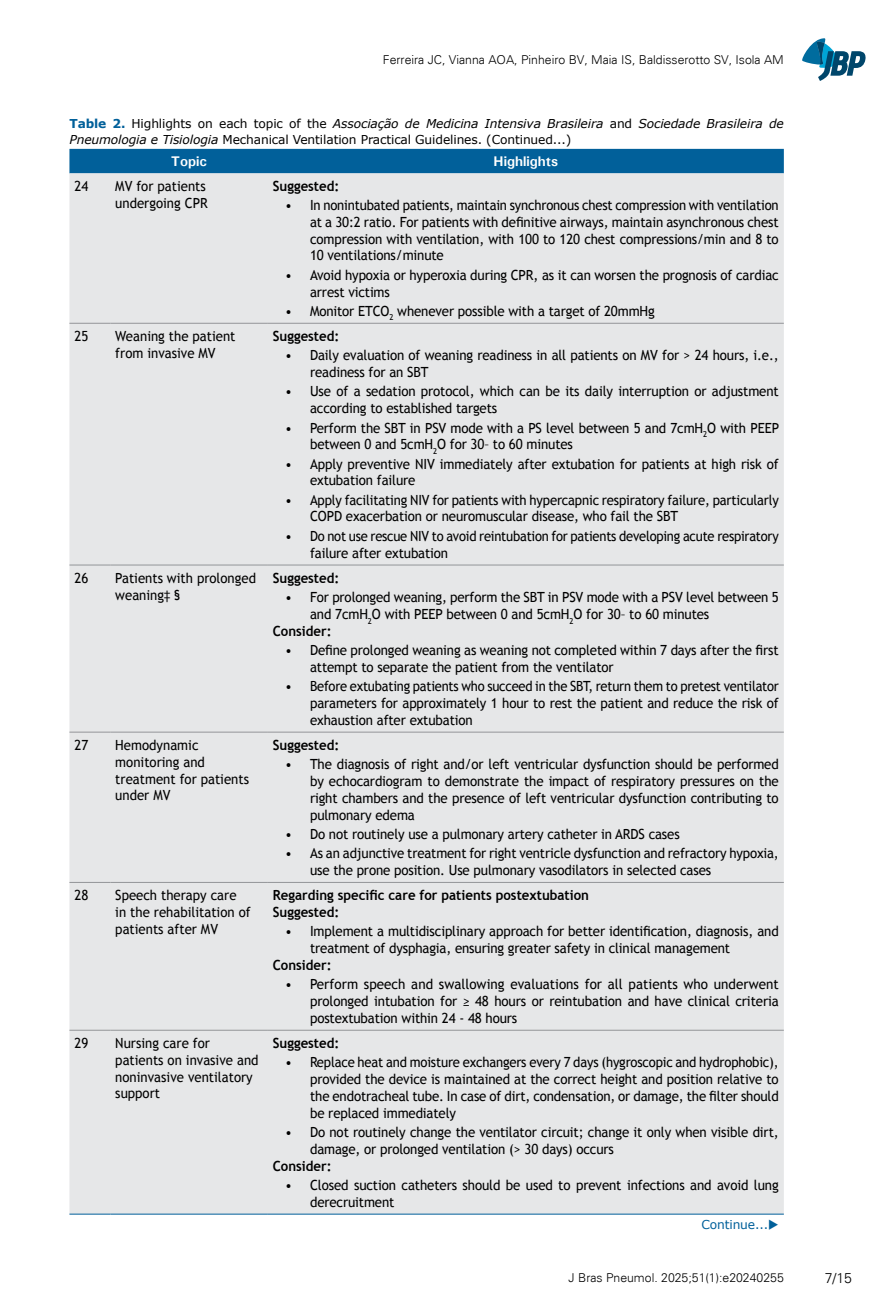
<style>
.page{position:relative;width:893px;height:1315px;background:#fff}
.page>*{position:absolute;margin:0;border:0;box-sizing:border-box;transform-origin:0 0}
.t1{font:14px/16.8px "Trebuchet MS";letter-spacing:-.01em;color:#000;scale:.95 1}
.t2{font:14px/16.8px "Trebuchet MS";letter-spacing:-.01em;color:#000;scale:.94 1}
.t3{font:700 14px/16.8px "Trebuchet MS";color:#000;scale:.94 1}
.t4{font:700 14px "Univers";color:#fff}
.t5{font:300 14px "Univers";color:#000}
.t6{font:12.25px/15.8px "Verdana";letter-spacing:-.01em;color:#000}
.t7{font:300 12.25px "Univers";color:#000}
.t8{font:12.25px "Verdana";letter-spacing:-.01em;color:#01609a}
.s1{font-weight:700;color:#01609a}
.s2{font-style:italic}
</style>
<div class="page">
<svg style="left:802px;top:38px;width:64px;height:43px"></svg>
<div style="left:69px;top:149px;width:715px;height:24px;background:#01609a"></div>
<div style="left:69px;top:173px;width:715px;height:1040px;background:#e6e7e8"></div>
<hr style="left:69px;top:323px;width:41px;height:1px;background:#939598">
<hr style="left:110px;top:323px;width:158px;height:1px;background:#939598">
<hr style="left:268px;top:323px;width:516px;height:1px;background:#939598">
<hr style="left:69px;top:564px;width:41px;height:1px;background:#939598">
<hr style="left:110px;top:564px;width:158px;height:1px;background:#939598">
<hr style="left:268px;top:564px;width:516px;height:1px;background:#939598">
<hr style="left:69px;top:731px;width:41px;height:1px;background:#939598">
<hr style="left:110px;top:731px;width:158px;height:1px;background:#939598">
<hr style="left:268px;top:731px;width:516px;height:1px;background:#939598">
<hr style="left:69px;top:882px;width:41px;height:1px;background:#939598">
<hr style="left:110px;top:882px;width:158px;height:1px;background:#939598">
<hr style="left:268px;top:882px;width:516px;height:1px;background:#939598">
<hr style="left:69px;top:1029px;width:41px;height:1px;background:#939598">
<hr style="left:110px;top:1029px;width:158px;height:1px;background:#939598">
<hr style="left:268px;top:1029px;width:516px;height:1px;background:#939598">
<hr style="left:69px;top:1213px;width:41px;height:1px;background:#01609a">
<hr style="left:110px;top:1213px;width:158px;height:1px;background:#01609a">
<hr style="left:268px;top:1213px;width:516px;height:1px;background:#01609a">
<p class="t7" style="left:383px;top:52px;width:402px">Ferreira JC, Vianna AOA, Pinheiro BV, Maia IS, Baldisserotto SV, Isola AM</p>
<p class="t6" style="left:69px;top:116px;width:716px"><span class="s1">Table 2.</span> Highlights on each topic of the <span class="s2">Associação de Medicina Intensiva Brasileira</span> and <span class="s2">Sociedade Brasileira de<br>Pneumologia e Tisiologia</span> Mechanical Ventilation Practical Guidelines. (Continued...)</p>
<p class="t4" style="left:171px;top:153px;width:37px">Topic</p>
<p class="t4" style="left:494px;top:153px;width:66px">Highlights</p>
<p class="t2" style="left:74px;top:178px;width:16px">24</p>
<p class="t2" style="left:115px;top:178px;width:100px">MV for patients undergoing CPR</p>
<p class="t3" style="left:273px;top:177px;width:72px">Suggested:</p>
<p class="t1" style="left:310px;top:197px;width:495px;text-align:justify;text-indent:-25px">• In nonintubated patients, maintain synchronous chest compression with ventilation at a 30:2 ratio. For patients with definitive airways, maintain asynchronous chest compression with ventilation, with 100 to 120 chest compressions/min and 8 to 10 ventilations/minute</p>
<p class="t1" style="left:310px;top:266px;width:495px;text-indent:-25px">• Avoid hypoxia or hyperoxia during CPR, as it can worsen the prognosis of cardiac arrest victims</p>
<p class="t1" style="left:285px;top:303px;width:391px">• Monitor ETCO<sub>2</sub> whenever possible with a target of 20mmHg</p>
<p class="t2" style="left:74px;top:328px;width:16px">25</p>
<p class="t2" style="left:115px;top:328px;width:129px">Weaning the patient from invasive MV</p>
<p class="t3" style="left:273px;top:328px;width:72px">Suggested:</p>
<p class="t1" style="left:310px;top:347px;width:495px;text-indent:-25px">• Daily evaluation of weaning readiness in all patients on MV for &gt; 24 hours, i.e., readiness for an SBT</p>
<p class="t1" style="left:310px;top:383px;width:495px;text-indent:-25px">• Use of a sedation protocol, which can be its daily interruption or adjustment according to established targets</p>
<p class="t1" style="left:310px;top:419px;width:495px;text-indent:-25px">• Perform the SBT in PSV mode with a PS level between 5 and 7cmH<sub>2</sub>O with PEEP between 0 and 5cmH<sub>2</sub>O for 30– to 60 minutes</p>
<p class="t1" style="left:310px;top:455px;width:495px;text-indent:-25px">• Apply preventive NIV immediately after extubation for patients at high risk of extubation failure</p>
<p class="t1" style="left:310px;top:491px;width:495px;text-indent:-25px">• Apply facilitating NIV for patients with hypercapnic respiratory failure, particularly<br>COPD exacerbation or neuromuscular disease, who fail the SBT</p>
<p class="t1" style="left:310px;top:527px;width:495px;text-indent:-25px">• Do not use rescue NIV to avoid reintubation for patients developing acute respiratory failure after extubation</p>
<p class="t2" style="left:74px;top:569px;width:16px">26</p>
<p class="t2" style="left:115px;top:569px;width:151px">Patients with prolonged weaning‡ §</p>
<p class="t3" style="left:273px;top:569px;width:72px">Suggested:</p>
<p class="t1" style="left:285px;top:589px;width:521px">• For prolonged weaning, perform the SBT in PSV mode with a PSV level between 5</p>
<p class="t1" style="left:310px;top:606px;width:422px">and 7cmH<sub>2</sub>O with PEEP between 0 and 5cmH<sub>2</sub>O for 30– to 60 minutes</p>
<p class="t3" style="left:273px;top:622px;width:64px">Consider:</p>
<p class="t1" style="left:310px;top:642px;width:495px;text-indent:-25px">• Define prolonged weaning as weaning not completed within 7 days after the first attempt to separate the patient from the ventilator</p>
<p class="t1" style="left:310px;top:678px;width:495px;text-align:justify;text-indent:-25px">• Before extubating patients who succeed in the SBT, return them to pretest ventilator parameters for approximately 1 hour to rest the patient and reduce the risk of exhaustion after extubation</p>
<p class="t2" style="left:74px;top:736px;width:16px">27</p>
<p class="t2" style="left:115px;top:736px;width:144px">Hemodynamic monitoring and treatment for patients under MV</p>
<p class="t3" style="left:273px;top:736px;width:72px">Suggested:</p>
<p class="t1" style="left:310px;top:756px;width:495px;text-align:justify;text-indent:-25px">• The diagnosis of right and/or left ventricular dysfunction should be performed by echocardiogram to demonstrate the impact of respiratory pressures on the right chambers and the presence of left ventricular dysfunction contributing to pulmonary edema</p>
<p class="t1" style="left:285px;top:825px;width:417px">• Do not routinely use a pulmonary artery catheter in ARDS cases</p>
<p class="t1" style="left:310px;top:845px;width:495px;text-indent:-25px">• As an adjunctive treatment for right ventricle dysfunction and refractory hypoxia, use the prone position. Use pulmonary vasodilators in selected cases</p>
<p class="t2" style="left:74px;top:887px;width:16px">28</p>
<p class="t2" style="left:115px;top:887px;width:145px">Speech therapy care in the rehabilitation of patients after MV</p>
<p class="t3" style="left:273px;top:887px;width:338px">Regarding specific care for patients postextubation<br>Suggested:</p>
<p class="t1" style="left:310px;top:923px;width:495px;text-indent:-25px">• Implement a multidisciplinary approach for better identification, diagnosis, and treatment of dysphagia, ensuring greater safety in clinical management</p>
<p class="t3" style="left:273px;top:956px;width:64px">Consider:</p>
<p class="t1" style="left:310px;top:976px;width:495px;text-align:justify;text-indent:-25px">• Perform speech and swallowing evaluations for all patients who underwent prolonged intubation for ≥ 48 hours or reintubation and have clinical criteria postextubation within 24 - 48 hours</p>
<p class="t2" style="left:74px;top:1034px;width:16px">29</p>
<p class="t2" style="left:115px;top:1034px;width:154px">Nursing care for patients on invasive and noninvasive ventilatory support</p>
<p class="t3" style="left:273px;top:1034px;width:72px">Suggested:</p>
<p class="t1" style="left:310px;top:1054px;width:495px;text-align:justify;text-indent:-25px">• Replace heat and moisture exchangers every 7 days (hygroscopic and hydrophobic), provided the device is maintained at the correct height and position relative to the endotracheal tube. In case of dirt, condensation, or damage, the filter should be replaced immediately</p>
<p class="t1" style="left:310px;top:1123px;width:495px;text-indent:-25px">• Do not routinely change the ventilator circuit; change it only when visible dirt, damage, or prolonged ventilation (&gt; 30 days) occurs</p>
<p class="t3" style="left:273px;top:1157px;width:64px">Consider:</p>
<p class="t1" style="left:310px;top:1176px;width:495px;text-indent:-25px">• Closed suction catheters should be used to prevent infections and avoid lung derecruitment</p>
<p class="t8" style="left:701px;top:1216px;width:79px">Continue...◆</p>
<p class="t7" style="left:569px;top:1270px;width:217px">J Bras Pneumol. 2025;51(1):e20240255</p>
<p class="t5" style="left:825px;top:1269px;width:29px">7/15</p>
</div>
